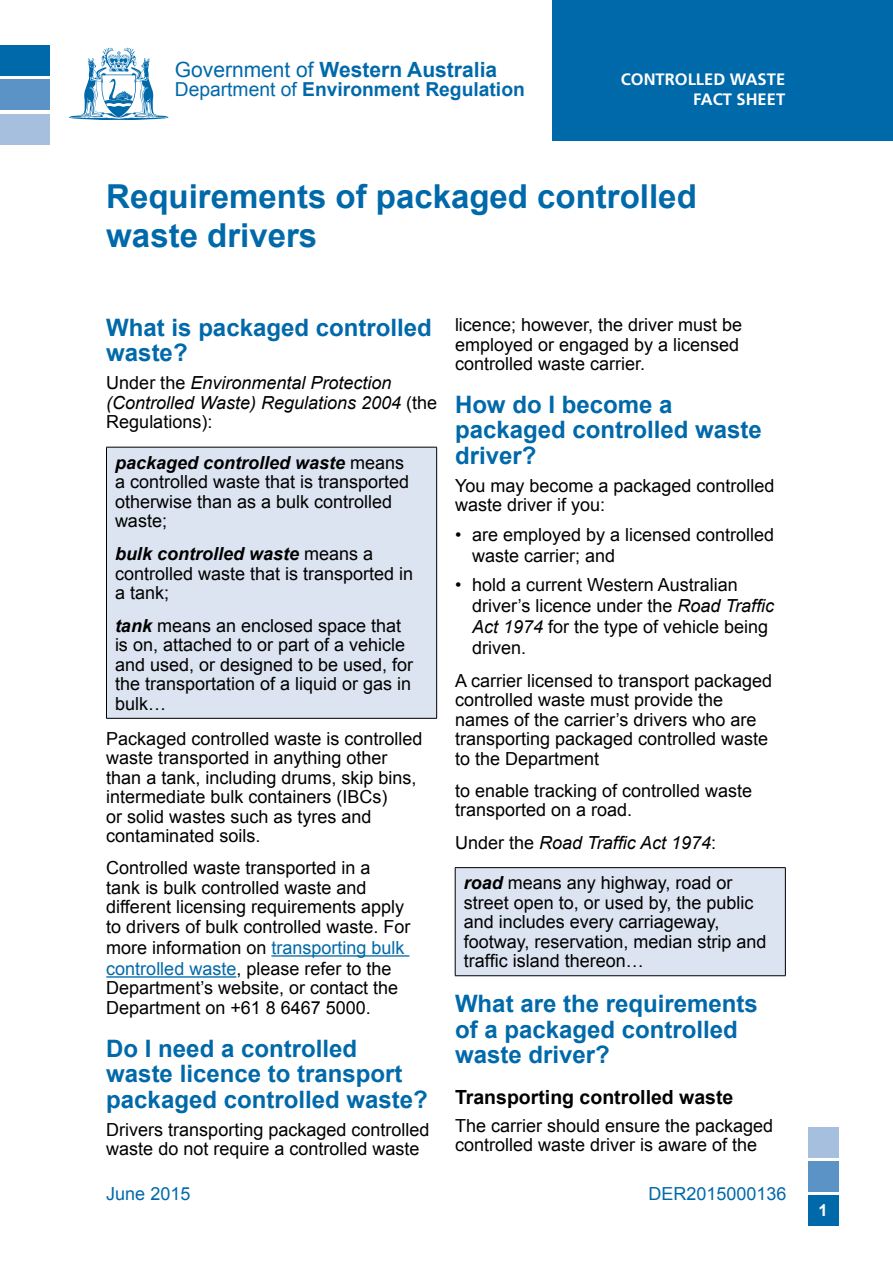
<style>
.page{position:relative;width:893px;height:1263px;background:#fff}
.page>*{position:absolute;margin:0;border:0;box-sizing:border-box;transform-origin:0 0}
.t1{font:700 33px/39.6px "Arial";color:#0069aa}
.t2{font:700 24px/25.5px "Arial";color:#0069aa}
.t3{font:700 21px "Arial";color:#0069aa}
.t4{font:700 19.5px "Arial";color:#000}
.t5{font:700 19.2px "Arial";color:#0069aa}
.t6{font:18px/19.5px "Arial";color:#000}
.t7{font:italic 18px/19.5px "Arial";color:#000}
.t8{font:18px "Arial";color:#0069aa}
.t9{font:700 16.5px/19.8px "Frutiger LT Std";color:#fff;text-align:right}
.t10{font:700 16.5px "Arial";color:#fff}
.s1{font-weight:400}
.s2{font-style:normal}
.s3{font-weight:700;font-style:italic}
.s4{color:#0069aa}
.s5{font-style:italic}
</style>
<div class="page">
<div style="left:0;top:45px;width:49px;height:31px;background:#0069aa"></div>
<div style="left:0;top:79px;width:49px;height:31px;background:#5c93c6"></div>
<div style="left:0;top:114px;width:49px;height:31px;background:#a6bfde"></div>
<svg style="left:69px;top:47px;width:99px;height:73px"></svg>
<div style="left:553px;top:0;width:340px;height:140px;background:#0069aa"></div>
<div style="left:808px;top:1195px;width:30px;height:30px;background:#0069aa"></div>
<div style="left:808px;top:1161px;width:30px;height:31px;background:#5c93c6"></div>
<div style="left:808px;top:1128px;width:30px;height:30px;background:#a6bfde"></div>
<hr style="left:271px;top:955px;width:138px;height:1px;background:#0069aa">
<hr style="left:106px;top:976px;width:130px;height:1px;background:#0069aa">
<div style="left:106px;top:447px;width:331px;height:271px;background:#dce4f1"></div>
<hr style="left:106px;top:447px;width:331px;height:1px;background:#000">
<hr style="left:106px;top:447px;width:1px;height:271px;background:#000">
<hr style="left:436px;top:447px;width:1px;height:271px;background:#000">
<hr style="left:106px;top:718px;width:331px;height:1px;background:#000">
<div style="left:455px;top:868px;width:330px;height:108px;background:#dce4f1"></div>
<hr style="left:455px;top:867px;width:330px;height:1px;background:#000">
<hr style="left:455px;top:868px;width:1px;height:107px;background:#000">
<hr style="left:785px;top:868px;width:1px;height:107px;background:#000">
<hr style="left:455px;top:975px;width:330px;height:1px;background:#000">
<p class="t3" style="left:175px;top:55px;width:324px"><span class="s1">Government of</span> Western Australia</p>
<p class="t5" style="left:175px;top:77px;width:352px"><span class="s1">Department of</span> Environment Regulation</p>
<p class="t9" style="left:621px;top:70px;width:166px">CONTROLLED WASTE<br>FACT SHEET</p>
<h1 class="t1" style="left:106px;top:177px;width:592px">Requirements of packaged controlled waste drivers</h1>
<h2 class="t2" style="left:106px;top:315px;width:327px">What is packaged controlled waste?</h2>
<p class="t7" style="left:106px;top:373px;width:332px"><span class="s2">Under the</span> Environmental Protection (Controlled Waste) Regulations 2004 <span class="s2">(the<br>Regulations):</span></p>
<p class="t6" style="left:115px;top:453px;width:296px"><span class="s3">packaged controlled waste</span> means a controlled waste that is transported otherwise than as a bulk controlled waste;</p>
<p class="t6" style="left:115px;top:544px;width:300px"><span class="s3">bulk controlled waste</span> means a controlled waste that is transported in a tank;</p>
<p class="t6" style="left:115px;top:616px;width:300px"><span class="s3">tank</span> means an enclosed space that is on, attached to or part of a vehicle and used, or designed to be used, for the transportation of a liquid or gas in bulk…</p>
<p class="t6" style="left:106px;top:729px;width:318px">Packaged controlled waste is controlled waste transported in anything other than a tank, including drums, skip bins, intermediate bulk containers (IBCs)<br>or solid wastes such as tyres and contaminated soils.</p>
<p class="t6" style="left:106px;top:858px;width:306px;line-height:20px">Controlled waste transported in a<br>tank is bulk controlled waste and different licensing requirements apply to drivers of bulk controlled waste. For more information on <span class="s4">transporting bulk controlled waste</span>, please refer to the Department’s website, or contact the Department on +61 8 6467 5000.</p>
<h2 class="t2" style="left:106px;top:1036px;width:323px">Do I need a controlled waste licence to transport packaged controlled waste?</h2>
<p class="t6" style="left:106px;top:1120px;width:325px">Drivers transporting packaged controlled waste do not require a controlled waste</p>
<p class="t6" style="left:455px;top:315px;width:289px">licence; however, the driver must be employed or engaged by a licensed controlled waste carrier.</p>
<h2 class="t2" style="left:455px;top:392px;width:308px">How do I become a packaged controlled waste driver?</h2>
<p class="t6" style="left:455px;top:476px;width:321px">You may become a packaged controlled waste driver if you:</p>
<p class="t6" style="left:472px;top:524px;width:304px;line-height:21px;text-indent:-17px">• are employed by a licensed controlled waste carrier; and</p>
<p class="t6" style="left:472px;top:575px;width:304px;line-height:21px;text-indent:-17px">• hold a current Western Australian driver’s licence under the <span class="s5">Road Traffic<br>Act 1974</span> for the type of vehicle being driven.</p>
<p class="t6" style="left:455px;top:671px;width:319px">A carrier licensed to transport packaged controlled waste must provide the names of the carrier’s drivers who are transporting packaged controlled waste to the Department</p>
<p class="t6" style="left:455px;top:781px;width:299px">to enable tracking of controlled waste transported on a road.</p>
<p class="t7" style="left:455px;top:833px;width:263px"><span class="s2">Under the</span> Road Traffic Act 1974<span class="s2">:</span></p>
<p class="t6" style="left:464px;top:873px;width:304px"><span class="s3">road</span> means any highway, road or street open to, or used by, the public and includes every carriageway, footway, reservation, median strip and traffic island thereon…</p>
<h2 class="t2" style="left:455px;top:992px;width:304px">What are the requirements of a packaged controlled waste driver?</h2>
<p class="t4" style="left:455px;top:1084px;width:280px">Transporting controlled waste</p>
<p class="t6" style="left:455px;top:1116px;width:320px">The carrier should ensure the packaged controlled waste driver is aware of the</p>
<p class="t8" style="left:106px;top:1181px;width:86px">June 2015</p>
<p class="t8" style="left:648px;top:1181px;width:140px">DER2015000136</p>
<p class="t10" style="left:818px;top:1200px;width:11px">1</p>
</div>
